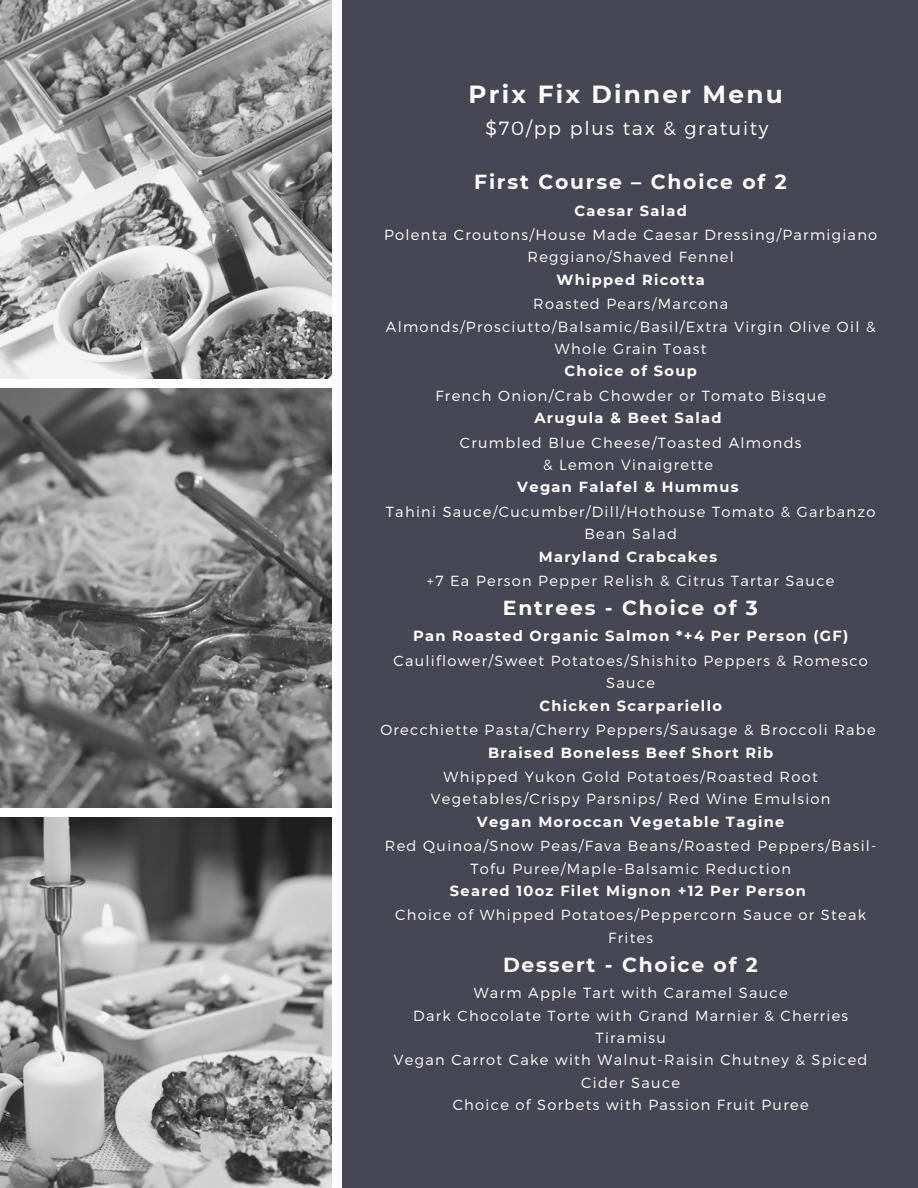
<style>
.page{position:relative;width:918px;height:1188px;background:#fff}
.page>*{position:absolute;margin:0;border:0;box-sizing:border-box;transform-origin:0 0}
.t1{font:700 24.75px "Montserrat";letter-spacing:.09em;color:#fff}
.t2{font:700 20.25px "Montserrat";letter-spacing:.09em;color:#fff}
.t3{font:300 19.05px "Montserrat";letter-spacing:.09em;color:#fff}
.t4{font:300 14.55px/22.4px "Montserrat";letter-spacing:.09em;color:#fff;text-align:center}
.t5{font:700 14.55px "Montserrat";letter-spacing:.09em;color:#fff}
</style>
<div class="page">
<img style="left:0;top:818px;width:332px;height:370px">
<img style="left:0;top:388px;width:332px;height:420px">
<img style="left:0;top:0;width:332px;height:378px">
<div style="left:343px;top:0;width:575px;height:1188px;background:#474655"></div>
<p class="t1" style="left:469px;top:79px;width:316px">Prix Fix Dinner Menu</p>
<p class="t3" style="left:486px;top:116px;width:285px">$70/pp plus tax &amp; gratuity</p>
<p class="t2" style="left:474px;top:169px;width:314px">First Course – Choice of 2</p>
<p class="t5" style="left:574px;top:202px;width:114px">Caesar Salad</p>
<p class="t4" style="left:384px;top:223px;width:495px">Polenta Croutons/House Made Caesar Dressing/Parmigiano<br>Reggiano/Shaved Fennel</p>
<p class="t5" style="left:556px;top:271px;width:150px">Whipped Ricotta</p>
<p class="t4" style="left:386px;top:292px;width:491px">Roasted Pears/Marcona<br>Almonds/Prosciutto/Balsamic/Basil/Extra Virgin Olive Oil &amp;<br>Whole Grain Toast</p>
<p class="t5" style="left:565px;top:362px;width:134px">Choice of Soup</p>
<p class="t4" style="left:435px;top:384px;width:392px">French Onion/Crab Chowder or Tomato Bisque</p>
<p class="t5" style="left:534px;top:409px;width:189px">Arugula &amp; Beet Salad</p>
<p class="t4" style="left:460px;top:431px;width:343px">Crumbled Blue Cheese/Toasted Almonds</p>
<p class="t4" style="left:543px;top:453px;width:171px">&amp; Lemon Vinaigrette</p>
<p class="t5" style="left:517px;top:478px;width:223px">Vegan Falafel &amp; Hummus</p>
<p class="t4" style="left:386px;top:500px;width:491px">Tahini Sauce/Cucumber/Dill/Hothouse Tomato &amp; Garbanzo<br>Bean Salad</p>
<p class="t5" style="left:539px;top:548px;width:180px">Maryland Crabcakes</p>
<p class="t4" style="left:427px;top:569px;width:409px">+7 Ea Person Pepper Relish &amp; Citrus Tartar Sauce</p>
<p class="t2" style="left:503px;top:595px;width:257px">Entrees - Choice of 3</p>
<p class="t5" style="left:413px;top:627px;width:437px">Pan Roasted Organic Salmon *+4 Per Person (GF)</p>
<p class="t4" style="left:394px;top:649px;width:476px">Cauliflower/Sweet Potatoes/Shishito Peppers &amp; Romesco<br>Sauce</p>
<p class="t5" style="left:539px;top:697px;width:184px">Chicken Scarpariello</p>
<p class="t4" style="left:380px;top:718px;width:497px">Orecchiette Pasta/Cherry Peppers/Sausage &amp; Broccoli Rabe</p>
<p class="t5" style="left:488px;top:743px;width:287px">Braised Boneless Beef Short Rib</p>
<p class="t4" style="left:431px;top:765px;width:401px">Whipped Yukon Gold Potatoes/Roasted Root<br>Vegetables/Crispy Parsnips/ Red Wine Emulsion</p>
<p class="t5" style="left:477px;top:813px;width:309px">Vegan Moroccan Vegetable Tagine</p>
<p class="t4" style="left:385px;top:834px;width:493px">Red Quinoa/Snow Peas/Fava Beans/Roasted Peppers/Basil-<br>Tofu Puree/Maple-Balsamic Reduction</p>
<p class="t5" style="left:450px;top:882px;width:358px">Seared 10oz Filet Mignon +12 Per Person</p>
<p class="t4" style="left:395px;top:903px;width:473px">Choice of Whipped Potatoes/Peppercorn Sauce or Steak<br>Frites</p>
<p class="t2" style="left:503px;top:952px;width:256px">Dessert - Choice of 2</p>
<p class="t4" style="left:474px;top:981px;width:315px">Warm Apple Tart with Caramel Sauce</p>
<p class="t4" style="left:413px;top:1003px;width:437px">Dark Chocolate Torte with Grand Marnier &amp; Cherries</p>
<p class="t4" style="left:596px;top:1026px;width:72px">Tiramisu</p>
<p class="t4" style="left:394px;top:1048px;width:475px">Vegan Carrot Cake with Walnut-Raisin Chutney &amp; Spiced<br>Cider Sauce</p>
<p class="t4" style="left:453px;top:1093px;width:357px">Choice of Sorbets with Passion Fruit Puree</p>
</div>
